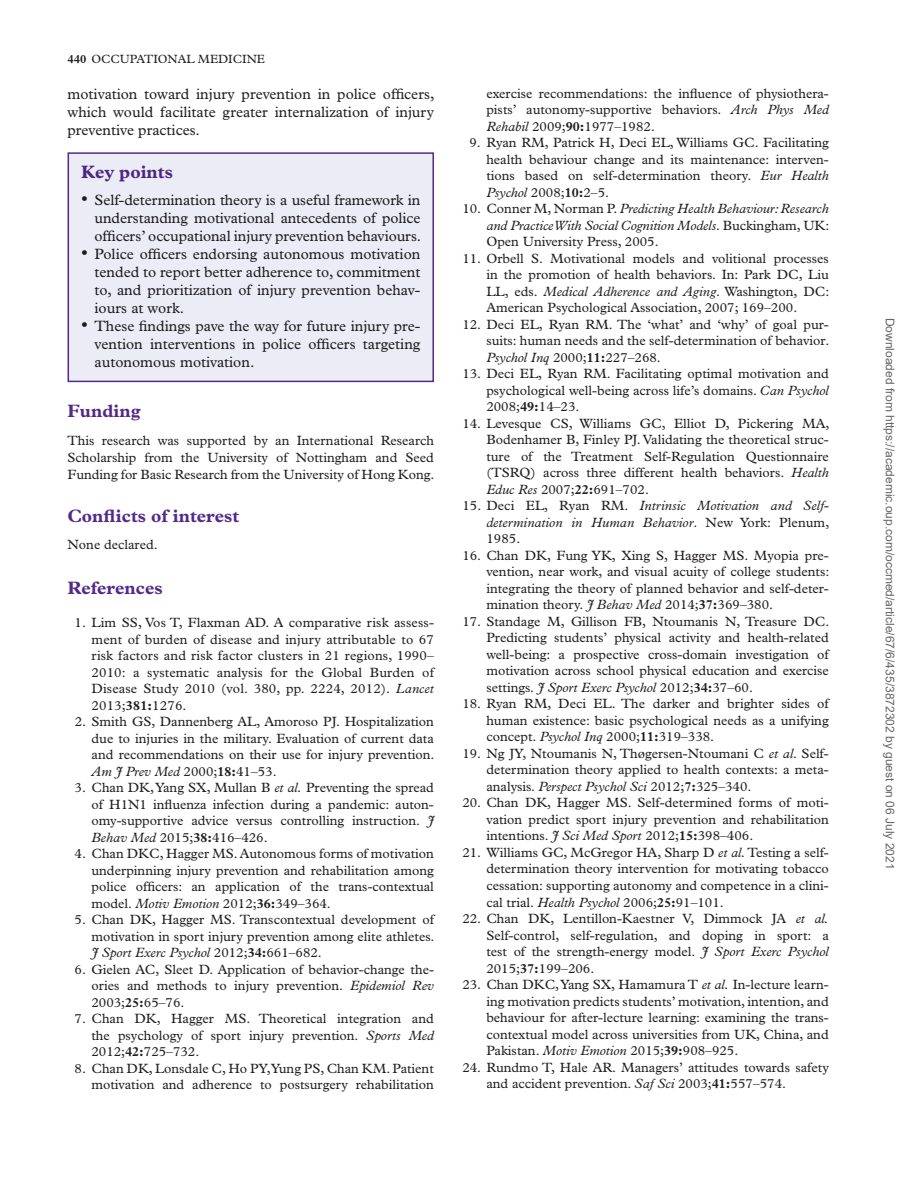
<style>
.page{position:relative;width:919px;height:1187px;background:#fff}
.page>*{position:absolute;margin:0;border:0;box-sizing:border-box;transform-origin:0 0}
.t1{font:700 18px "Plantin Std";color:#542989}
.t2{font:15px/18px "Plantin Std";color:#231f20;text-align:justify}
.t3{font:13.5px/16.5px "Plantin Std";color:#231f20;text-align:justify}
.t4{font:italic 13.5px/16.5px "Plantin Std";color:#231f20;text-align:justify}
.t5{font:12px "Arial";color:#666}
.t6{font:12px "Plantin Std";color:#231f20}
.s1{font-weight:700}
.s2{font-size:19.5px}
.s3{font-style:italic}
.s4{font-style:normal}
</style>
<div class="page">
<div style="left:68px;top:152px;width:366px;height:230px;background:#ebecf5;border:2px solid #542989"></div>
<p class="t6" style="left:68px;top:52px;width:199px"><span class="s1">440</span> OCCUPATIONAL MEDICINE</p>
<p class="t2" style="left:68px;top:85px;width:368px">motivation toward injury prevention in police officers, which would facilitate greater internalization of injury preventive practices.</p>
<h1 class="t1" style="left:81px;top:161px;width:93px">Key points</h1>
<p class="t2" style="left:94px;top:191px;width:328px;text-indent:-14px"><span class="s2">•</span> Self-determination theory is a useful framework in understanding motivational antecedents of police officers’ occupational injury prevention behaviours.</p>
<p class="t2" style="left:94px;top:245px;width:327px;text-indent:-14px"><span class="s2">•</span> Police officers endorsing autonomous motivation tended to report better adherence to, commitment to, and prioritization of injury prevention behav&shy;iours at work.</p>
<p class="t2" style="left:94px;top:317px;width:327px;text-indent:-14px"><span class="s2">•</span> These findings pave the way for future injury pre&shy;vention interventions in police officers targeting autonomous motivation.</p>
<h1 class="t1" style="left:68px;top:400px;width:75px">Funding</h1>
<p class="t3" style="left:68px;top:433px;width:368px">This research was supported by an International Research Scholarship from the University of Nottingham and Seed Funding for Basic Research from the University of Hong Kong.</p>
<h1 class="t1" style="left:68px;top:505px;width:173px">Conflicts of interest</h1>
<p class="t3" style="left:68px;top:536px;width:92px">None declared.</p>
<h1 class="t1" style="left:68px;top:577px;width:97px">References</h1>
<p class="t3" style="left:91px;top:614px;width:344px;text-indent:-17px">1. Lim SS, Vos T, Flaxman AD. A comparative risk assess&shy;ment of burden of disease and injury attributable to 67 risk factors and risk factor clusters in 21 regions, 1990– 2010: a systematic analysis for the Global Burden of Disease Study 2010 (vol. 380, pp. 2224, 2012). <span class="s3">Lancet </span>2013;<span class="s1">381:</span>1276.</p>
<p class="t3" style="left:91px;top:713px;width:344px;text-indent:-17px">2. Smith GS, Dannenberg AL, Amoroso PJ. Hospitalization due to injuries in the military. Evaluation of current data and recommendations on their use for injury prevention.<br><span class="s3">Am J Prev Med</span> 2000;<span class="s1">18:</span>41–53.</p>
<p class="t3" style="left:91px;top:779px;width:344px;text-indent:-17px">3. Chan DK, Yang SX, Mullan B <span class="s3">et al.</span> Preventing the spread of H1N1 influenza infection during a pandemic: auton&shy;omy-supportive advice versus controlling instruction. <span class="s3">J Behav Med</span> 2015;<span class="s1">38:</span>416–426.</p>
<p class="t3" style="left:91px;top:845px;width:344px;text-indent:-17px">4. Chan DKC, Hagger MS. Autonomous forms of motivation underpinning injury prevention and rehabilitation among police officers: an application of the trans-contextual model. <span class="s3">Motiv Emotion</span> 2012;<span class="s1">36:</span>349–364.</p>
<p class="t3" style="left:91px;top:911px;width:344px;text-indent:-17px">5. Chan DK, Hagger MS. Transcontextual development of motivation in sport injury prevention among elite athletes.<br><span class="s3">J Sport Exerc Psychol</span> 2012;<span class="s1">34:</span>661–682.</p>
<p class="t3" style="left:91px;top:960px;width:344px;text-indent:-17px">6. Gielen AC, Sleet D. Application of behavior-change the&shy;ories and methods to injury prevention. <span class="s3">Epidemiol Rev </span>2003;<span class="s1">25:</span>65–76.</p>
<p class="t3" style="left:91px;top:1010px;width:344px;text-indent:-17px">7. Chan DK, Hagger MS. Theoretical integration and the psychology of sport injury prevention. <span class="s3">Sports Med </span>2012;<span class="s1">42:</span>725–732.</p>
<p class="t3" style="left:75px;top:1059px;width:361px;text-align:right">8. Chan DK, Lonsdale C, Ho PY, Yung PS, Chan KM. Patient motivation and adherence to postsurgery rehabilitation</p>
<p class="t3" style="left:486px;top:85px;width:344px">exercise recommendations: the influence of physiothera&shy;pists’ autonomy-supportive behaviors. <span class="s3">Arch Phys Med Rehabil</span> 2009;<span class="s1">90:</span>1977–1982.</p>
<p class="t3" style="left:486px;top:134px;width:344px;text-indent:-17px">9. Ryan RM, Patrick H, Deci EL, Williams GC. Facilitating health behaviour change and its maintenance: interven&shy;tions based on self-determination theory. <span class="s3">Eur Health Psychol</span> 2008;<span class="s1">10:</span>2–5.</p>
<p class="t4" style="left:486px;top:200px;width:344px;text-indent:-24px"><span class="s4">10. Conner M, Norman P.</span> Predicting Health Behaviour: Research and Practice With Social Cognition Models<span class="s4">. Buckingham, UK:<br>Open University Press, 2005.</span></p>
<p class="t3" style="left:486px;top:250px;width:344px;text-indent:-24px">11. Orbell S. Motivational models and volitional processes in the promotion of health behaviors. In: Park DC, Liu LL, eds. <span class="s3">Medical Adherence and Aging</span>. Washington, DC:<br>American Psychological Association, 2007; 169–200.</p>
<p class="t3" style="left:486px;top:316px;width:344px;text-indent:-24px">12. Deci EL, Ryan RM. The ‘what’ and ‘why’ of goal pur&shy;suits: human needs and the self-determination of behavior.<br><span class="s3">Psychol Inq</span> 2000;<span class="s1">11:</span>227–268.</p>
<p class="t3" style="left:486px;top:365px;width:344px;text-indent:-24px">13. Deci EL, Ryan RM. Facilitating optimal motivation and psychological well-being across life’s domains. <span class="s3">Can Psychol </span>2008;<span class="s1">49:</span>14–23.</p>
<p class="t3" style="left:486px;top:415px;width:344px;text-indent:-24px">14. Levesque CS, Williams GC, Elliot D, Pickering MA, Bodenhamer B, Finley PJ. Validating the theoretical struc&shy;ture of the Treatment Self-Regulation Questionnaire (TSRQ) across three different health behaviors. <span class="s3">Health Educ Res</span> 2007;<span class="s1">22:</span>691–702.</p>
<p class="t4" style="left:486px;top:497px;width:344px;text-indent:-24px"><span class="s4">15. Deci EL, Ryan RM.</span> Intrinsic Motivation and Self&shy;determination in Human Behavior<span class="s4">. New York: Plenum, 1985.</span></p>
<p class="t3" style="left:486px;top:547px;width:344px;text-indent:-24px">16. Chan DK, Fung YK, Xing S, Hagger MS. Myopia pre&shy;vention, near work, and visual acuity of college students: integrating the theory of planned behavior and self-deter&shy;mination theory. <span class="s3">J Behav Med</span> 2014;<span class="s1">37:</span>369–380.</p>
<p class="t3" style="left:486px;top:613px;width:344px;text-indent:-24px">17. Standage M, Gillison FB, Ntoumanis N, Treasure DC.<br>Predicting students’ physical activity and health-related well-being: a prospective cross-domain investigation of motivation across school physical education and exercise settings. <span class="s3">J Sport Exerc Psychol</span> 2012;<span class="s1">34:</span>37–60.</p>
<p class="t3" style="left:486px;top:695px;width:344px;text-indent:-24px">18. Ryan RM, Deci EL. The darker and brighter sides of human existence: basic psychological needs as a unifying concept. <span class="s3">Psychol Inq</span> 2000;<span class="s1">11:</span>319–338.</p>
<p class="t3" style="left:486px;top:745px;width:344px;text-indent:-24px">19. Ng JY, Ntoumanis N, Thøgersen-Ntoumani C <span class="s3">et al</span>. Self&shy;determination theory applied to health contexts: a meta&shy;analysis. <span class="s3">Perspect Psychol Sci</span> 2012;<span class="s1">7:</span>325–340.</p>
<p class="t3" style="left:486px;top:794px;width:344px;text-indent:-24px">20. Chan DK, Hagger MS. Self-determined forms of moti&shy;vation predict sport injury prevention and rehabilitation intentions. <span class="s3">J Sci Med Sport</span> 2012;<span class="s1">15:</span>398–406.</p>
<p class="t3" style="left:486px;top:844px;width:344px;text-indent:-24px">21. Williams GC, McGregor HA, Sharp D <span class="s3">et al.</span> Testing a self&shy;determination theory intervention for motivating tobacco cessation: supporting autonomy and competence in a clini&shy;cal trial. <span class="s3">Health Psychol</span> 2006;<span class="s1">25:</span>91–101.</p>
<p class="t3" style="left:486px;top:910px;width:344px;text-indent:-24px">22. Chan DK, Lentillon-Kaestner V, Dimmock JA <span class="s3">et al.<br></span>Self-control, self-regulation, and doping in sport: a test of the strength-energy model. <span class="s3">J Sport Exerc Psychol </span>2015;<span class="s1">37:</span>199–206.</p>
<p class="t3" style="left:486px;top:976px;width:344px;text-indent:-24px">23. Chan DKC, Yang SX, Hamamura T <span class="s3">et al.</span> In-lecture learn&shy;ing motivation predicts students’ motivation, intention, and behaviour for after-lecture learning: examining the trans&shy;contextual model across universities from UK, China, and Pakistan. <span class="s3">Motiv Emotion</span> 2015;<span class="s1">39:</span>908–925.</p>
<p class="t3" style="left:486px;top:1058px;width:344px;text-indent:-24px">24. Rundmo T, Hale AR. Managers’ attitudes towards safety and accident prevention. <span class="s3">Saf Sci</span> 2003;<span class="s1">41:</span>557–574.</p>
<p class="t5" style="left:894px;top:317px;width:553px;rotate:90deg">Downloaded from https://academic.oup.com/occmed/article/67/6/435/3872302 by guest on 06 July 2021</p>
</div>
